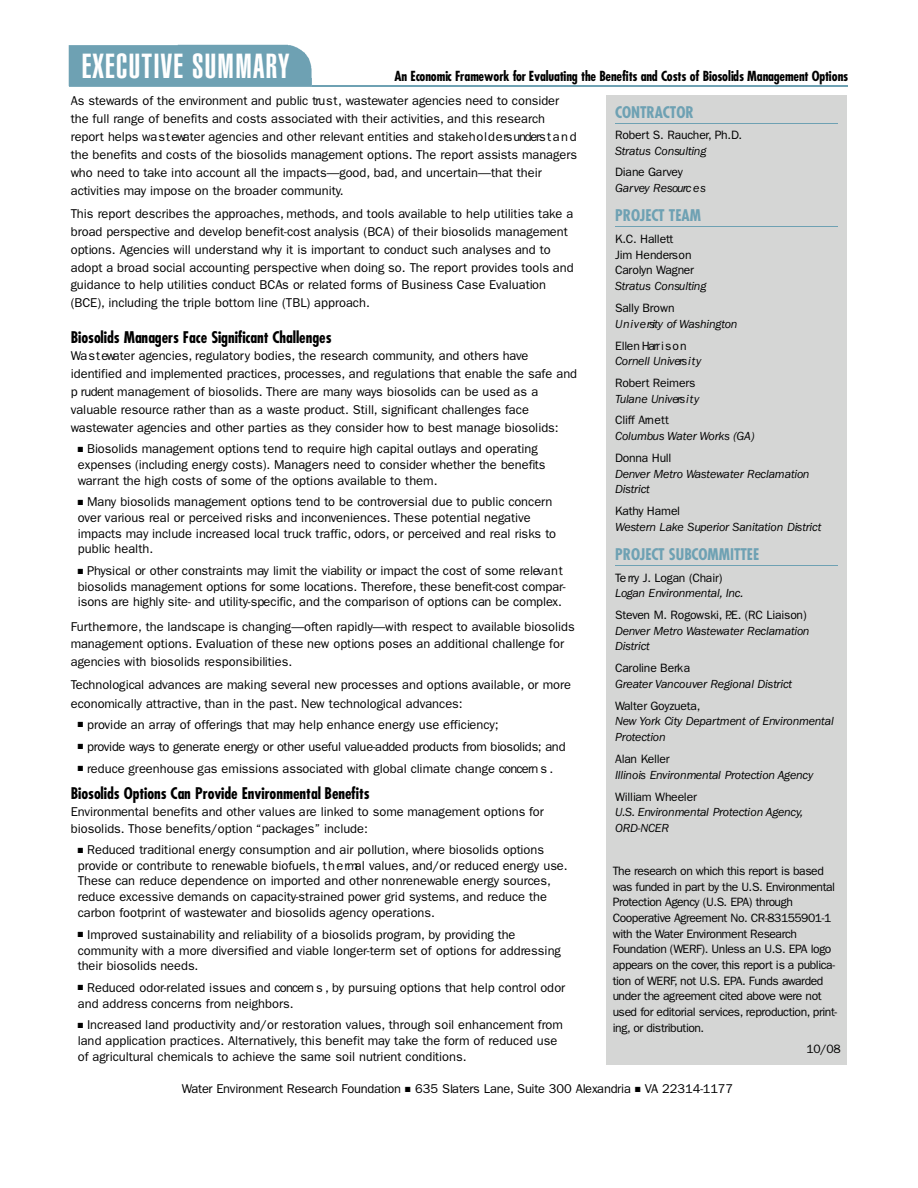
<style>
.page{position:relative;width:918px;height:1188px;background:#fff}
.page>*{position:absolute;margin:0;border:0;box-sizing:border-box;transform-origin:0 0}
.t1{font:900 extra-condensed 34.2px "Helvetica";color:#fff}
.t2{font:700 condensed 15.6px "Futura";color:#000}
.t3{font:700 condensed 15.6px "Futura";color:#6ea1b3}
.t4{font:700 condensed 13.5px "Futura";color:#000}
.t5{font:12.75px/17.9px "Franklin Gothic";color:#000}
.t6{font:12.15px/15.8px "Franklin Gothic";letter-spacing:-.03em;color:#000}
.t7{font:italic 12.15px/15.8px "Franklin Gothic";letter-spacing:-.02em;color:#000}
.t8{font:italic 12.15px "Franklin Gothic";color:#000}
.t9{font:italic 12.15px "Franklin Gothic";letter-spacing:-.04em;color:#000}
.t10{font:italic 12.15px "Franklin Gothic";letter-spacing:-.05em;color:#000}
.t11{font:12.15px "Franklin Gothic";color:#000}
</style>
<div class="page">
<hr style="left:69px;top:85px;width:778px;height:2px;background:#6ea1b3">
<div style="left:606px;top:95px;width:241px;height:970px;background:#d5d6d5"></div>
<hr style="left:615px;top:123px;width:223px;height:1px;background:#6ea1b3">
<hr style="left:615px;top:226px;width:223px;height:1px;background:#6ea1b3">
<hr style="left:615px;top:565px;width:223px;height:1px;background:#6ea1b3">
<div style="left:69px;top:45px;width:243px;height:41px;background:#6ea1b3"></div>
<h1 class="t1" style="left:82px;top:54px;width:209px">E X E C U T IV E S U M M A RY</h1>
<p class="t4" style="left:395px;top:69px;width:455px">An Economic Framework for Evaluating the Benefits and Costs of Biosolids Management Options</p>
<p class="t3" style="left:615px;top:105px;width:80px">C O N T R A C T O R</p>
<p class="t6" style="left:615px;top:128px;width:128px">R o b e rt S. Raucher, P h .D.</p>
<p class="t8" style="left:615px;top:147px;width:93px">Stratus Consulting</p>
<p class="t6" style="left:615px;top:165px;width:69px">Diane Garvey</p>
<p class="t10" style="left:615px;top:184px;width:92px">G a rv ey Resourc e s</p>
<p class="t3" style="left:615px;top:208px;width:87px">PROJECT TEAM</p>
<p class="t6" style="left:615px;top:232px;width:80px">K.C. Hallett<br>Jim Henders o n<br>Carolyn Wa g n e r</p>
<p class="t8" style="left:615px;top:282px;width:93px">Stratus Consulting</p>
<p class="t6" style="left:615px;top:301px;width:61px">Sally Brown</p>
<p class="t9" style="left:615px;top:319px;width:124px">U n iv e rsity of Wa s h in g to n</p>
<p class="t6" style="left:615px;top:339px;width:73px">Ellen Harr i s o n</p>
<p class="t7" style="left:615px;top:354px;width:88px">Cornell Univers i t y</p>
<p class="t11" style="left:615px;top:378px;width:82px">R o b e rt Reimers</p>
<p class="t7" style="left:615px;top:392px;width:86px">Tulane Univers i t y</p>
<p class="t6" style="left:615px;top:413px;width:55px">Cliff Arn e tt</p>
<p class="t7" style="left:615px;top:429px;width:141px">C o lu m bus Water Works (GA)</p>
<p class="t6" style="left:615px;top:451px;width:58px">Donna Hull</p>
<p class="t7" style="left:615px;top:467px;width:196px">D e nver Metro Wa s tewater Reclamation<br>D is tric t</p>
<p class="t6" style="left:615px;top:504px;width:66px">K a thy Hamel</p>
<p class="t8" style="left:615px;top:522px;width:208px">Western Lake Superior Sanitation District</p>
<p class="t3" style="left:615px;top:547px;width:145px">PROJECT SUBCOMMITTEE</p>
<p class="t6" style="left:615px;top:571px;width:109px">Te rry J. Logan (Chair)</p>
<p class="t7" style="left:615px;top:586px;width:130px">L ogan Env iro n m e n ta l, In c .</p>
<p class="t6" style="left:615px;top:608px;width:193px">S teven M. Rogowski, P.E. (RC Liaison)</p>
<p class="t7" style="left:615px;top:624px;width:196px">D e nver Metro Wa s tewater Reclamation<br>D is tric t</p>
<p class="t6" style="left:615px;top:661px;width:77px">Caroline Berk a</p>
<p class="t7" style="left:615px;top:677px;width:179px">G reater Vancouver Regional District</p>
<p class="t6" style="left:615px;top:699px;width:87px">Walter Goyzu e ta ,</p>
<p class="t7" style="left:615px;top:714px;width:220px">N ew York City Department of Env iro n m e n ta l<br>P ro te c tio n</p>
<p class="t6" style="left:615px;top:752px;width:56px">Alan Ke lle r</p>
<p class="t7" style="left:615px;top:768px;width:199px">Illinois Environmental Protection A ge n c y</p>
<p class="t6" style="left:615px;top:790px;width:83px">William Wheeler</p>
<p class="t7" style="left:615px;top:805px;width:190px">U .S . E nvironmental Protection A ge n c y,<br>O R D -N C E R</p>
<p class="t5" style="left:71px;top:93px;width:508px">As stewards of the environment and public tru s t, wa s tewater agencies need to consider the full range of benefits and costs associated with their activities, and this research<br>re p o rt helps wa s t ewater agencies and other relevant entities and stake h o ld e rs unders t a n d the benefits and costs of the biosolids management options. The report assists managers who need to take into account all the impacts—good, b a d , and uncertain—that their activities may impose on the broader community.</p>
<p class="t5" style="left:71px;top:206px;width:504px">This report describes the approaches, m e th o d s , and tools available to help utilities take a broad perspective and develop benefit-cost analysis (BCA) of their biosolids management options. Agencies will understand why it is important to conduct such analyses and to adopt a broad social accounting perspective when doing so. The report provides tools and guidance to help utilities conduct BCAs or related forms of Business Case Evaluation<br>(B C E ), including the triple bottom line (TBL) approach.</p>
<p class="t2" style="left:71px;top:330px;width:262px">Biosolids Managers Face Significant Challenges</p>
<p class="t5" style="left:71px;top:348px;width:508px">Wa s t ewater agencies, re g u la to ry bodies, the research community, and others hav e identified and implemented practices, p ro c e s s e s , and regulations that enable the safe and p rudent management of biosolids. There are many ways biosolids can be used as a valuable resource rather than as a waste product. Still, significant challenges face<br>wa s tewater agencies and other parties as they consider how to best manage biosolids:</p>
<p class="t5" style="left:78px;top:442px;width:469px;line-height:15.8px;text-indent:9px">Biosolids management options tend to require high capital outlays and operating expenses (including energy costs). Managers need to consider whether the benefits wa rrant the high costs of some of the options available to them.</p>
<p class="t5" style="left:78px;top:495px;width:480px;line-height:15.8px;text-indent:9px">M a ny biosolids management options tend to be controv e rsial due to public concern over various real or perceived risks and inconveniences. These potential negative impacts may include increased local truck traffic, o d o rs , or perceived and real risks to public health.</p>
<p class="t5" style="left:78px;top:564px;width:489px;line-height:15.6px;text-align:center">P hysical or other constraints may limit the viability or impact the cost of some relev a n t biosolids management options for some locations. Therefore, these benefit-cost compar&shy;isons are highly site- and utility-specific, and the comparison of options can be complex.</p>
<p class="t5" style="left:71px;top:618px;width:506px">F u rth e rm o re , the landscape is changing—often rapidly—with respect to available biosolids management options. Evaluation of these new options poses an additional challenge for agencies with biosolids responsibilities.</p>
<p class="t5" style="left:71px;top:677px;width:502px">Technological advances are making several new processes and options av a ila b le , or more economically attractive, than in the past. New technological advances:</p>
<p class="t5" style="left:87px;top:715px;width:480px;line-height:21.9px">p rovide an array of offerings that may help enhance energy use efficiency;<br>p rovide ways to generate energy or other useful value-added products from biosolids; and reduce greenhouse gas emissions associated with global climate change concern s .</p>
<p class="t2" style="left:71px;top:786px;width:301px">Biosolids Options Can Provide Environmental Benefits</p>
<p class="t5" style="left:71px;top:804px;width:475px;line-height:17.1px">E nvironmental benefits and other values are linked to some management options for biosolids. Those benefits/option “packages” include:</p>
<p class="t5" style="left:78px;top:843px;width:491px;line-height:15.6px;text-indent:9px">Reduced traditional energy consumption and air pollution, where biosolids options<br>p rovide or contribute to renewable biofuels, t h e rmal values, and/or reduced energy use.<br>These can reduce dependence on imported and other nonrenewable energy sources, reduce excessive demands on capacity-strained power grid systems, and reduce the carbon footprint of wa s tewater and biosolids agency operations.</p>
<p class="t5" style="left:78px;top:928px;width:485px;line-height:15.8px;text-indent:9px">Im p roved sustainability and reliability of a biosolids program, by providing the community with a more diversified and viable longer-term set of options for addressing their biosolids needs.</p>
<p class="t5" style="left:78px;top:981px;width:489px;line-height:15.8px;text-indent:9px">Reduced odor-related issues and concern s , by pursuing options that help control odor and address concerns from neighbors.</p>
<p class="t5" style="left:78px;top:1018px;width:486px;line-height:15.8px;text-indent:9px">Increased land productivity and/or restoration values, through soil enhancement from land application practices. Altern a tiv e ly, this benefit may take the form of reduced use of agricultural chemicals to achieve the same soil nutrient conditions.</p>
<p class="t6" style="left:613px;top:864px;width:226px">The research on which this report is based was funded in part by the U.S. Enviro n m e n ta l Protection Agency (U.S. EPA) through Cooperative Agreement No. CR-83155901-1 with the Water Environment Research Foundation (WERF). Unless an U.S. EPA logo a p p e a rs on the cove r, this report is a publica&shy;tion of WERF, not U.S. EPA. Funds awa rd e d under the agreement cited above were not used for editorial servic e s , re p ro d u c tio n , p rin t&shy;in g, or distribution.</p>
<p class="t6" style="left:806px;top:1042px;width:36px">1 0 / 0 8</p>
<p class="t5" style="left:182px;top:1081px;width:553px">Water Environment Research Fo u n d a tio n 635 Slaters Lane, Suite 300 Alexandria VA 22314-1 1 7 7</p>
</div>
